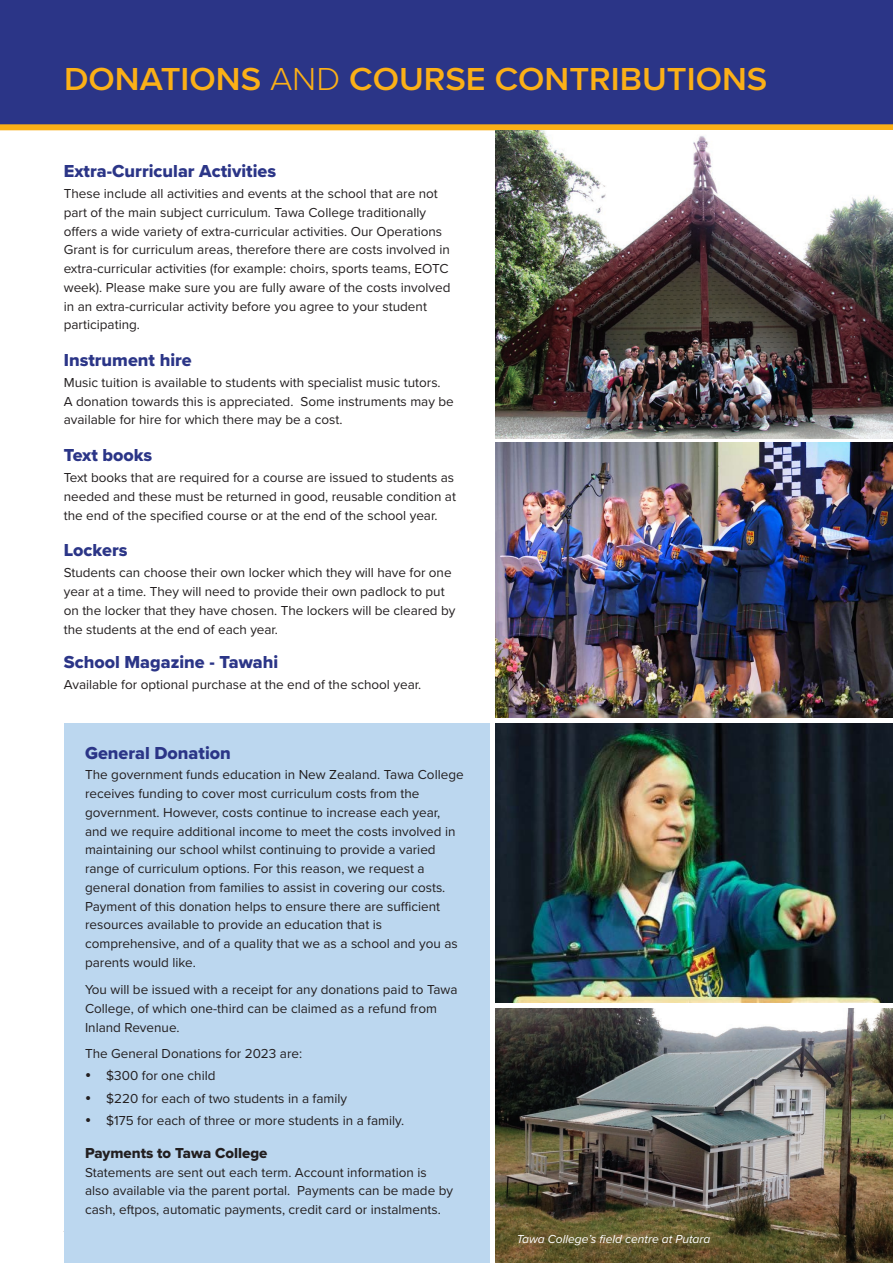
<style>
.page{position:relative;width:893px;height:1263px;background:#fff}
.page>*{position:absolute;margin:0;border:0;box-sizing:border-box;transform-origin:0 0}
.t1{font:600 33px "Proxima Nova";color:#fbb017;scale:1.04 1}
.t2{font:18px "Proxima Nova Extrabld";color:#2b3587}
.t3{font:15px "Proxima Nova Extrabld";color:#231f20}
.t4{font:13.5px/18.8px "Proxima Nova";color:#231f20}
.t5{font:italic 12px "Proxima Nova";color:#fff}
.s1{font-weight:300}
</style>
<div class="page">
<div style="left:0;top:0;width:893px;height:126px;background:#2b3587"></div>
<div style="left:0;top:124px;width:893px;height:6px;background:#fbb017"></div>
<img style="left:495px;top:1008px;width:398px;height:255px">
<img style="left:495px;top:130px;width:398px;height:308px">
<img style="left:495px;top:723px;width:398px;height:280px">
<img style="left:495px;top:443px;width:398px;height:274px">
<div style="left:64px;top:723px;width:425px;height:540px;background:#bcd7ef"></div>
<h1 class="t1" style="left:64px;top:54px;width:678px">DONATIONS <span class="s1">AND</span> COURSE CONTRIBUTIONS</h1>
<h2 class="t2" style="left:64px;top:158px;width:214px">Extra-Curricular Activities</h2>
<p class="t4" style="left:64px;top:184px;width:388px">These include all activities and events at the school that are not part of the main subject curriculum. Tawa College traditionally offers a wide variety of extra-curricular activities. Our Operations Grant is for curriculum areas, therefore there are costs involved in extra-curricular activities (for example: choirs, sports teams, EOTC week). Please make sure you are fully aware of the costs involved in an extra-curricular activity before you agree to your student participating.</p>
<h2 class="t2" style="left:64px;top:347px;width:129px">Instrument hire</h2>
<p class="t4" style="left:64px;top:372px;width:392px">Music tuition is available to students with specialist music tutors.<br>A donation towards this is appreciated. Some instruments may be available for hire for which there may be a cost.</p>
<h2 class="t2" style="left:64px;top:442px;width:90px">Text books</h2>
<p class="t4" style="left:64px;top:468px;width:394px">Text books that are required for a course are issued to students as needed and these must be returned in good, reusable condition at the end of the specified course or at the end of the school year.</p>
<h2 class="t2" style="left:64px;top:537px;width:65px">Lockers</h2>
<p class="t4" style="left:64px;top:563px;width:393px">Students can choose their own locker which they will have for one year at a time. They will need to provide their own padlock to put on the locker that they have chosen. The lockers will be cleared by the students at the end of each year.</p>
<h2 class="t2" style="left:64px;top:649px;width:216px">School Magazine - Tawahi</h2>
<p class="t4" style="left:64px;top:674px;width:359px">Available for optional purchase at the end of the school year.</p>
<h2 class="t2" style="left:85px;top:739px;width:147px">General Donation</h2>
<p class="t4" style="left:85px;top:765px;width:380px">The government funds education in New Zealand. Tawa College receives funding to cover most curriculum costs from the government. However, costs continue to increase each year, and we require additional income to meet the costs involved in maintaining our school whilst continuing to provide a varied range of curriculum options. For this reason, we request a general donation from families to assist in covering our costs.<br>Payment of this donation helps to ensure there are sufficient resources available to provide an education that is comprehensive, and of a quality that we as a school and you as parents would like.</p>
<p class="t4" style="left:85px;top:980px;width:374px">You will be issued with a receipt for any donations paid to Tawa<br>College, of which one-third can be claimed as a refund from<br>Inland Revenue.</p>
<p class="t4" style="left:106px;top:1042px;width:299px;line-height:22.2px;text-indent:-21px">The General Donations for 2023 are:<br>$300 for one child<br>$220 for each of two students in a family<br>$175 for each of three or more students in a family.</p>
<p class="t3" style="left:85px;top:1142px;width:184px">Payments to Tawa College</p>
<p class="t4" style="left:85px;top:1162px;width:370px">Statements are sent out each term. Account information is also available via the parent portal. Payments can be made by cash, eftpos, automatic payments, credit card or instalments.</p>
<p class="t5" style="left:517px;top:1230px;width:195px">Tawa College’s field centre at Putara</p>
</div>
